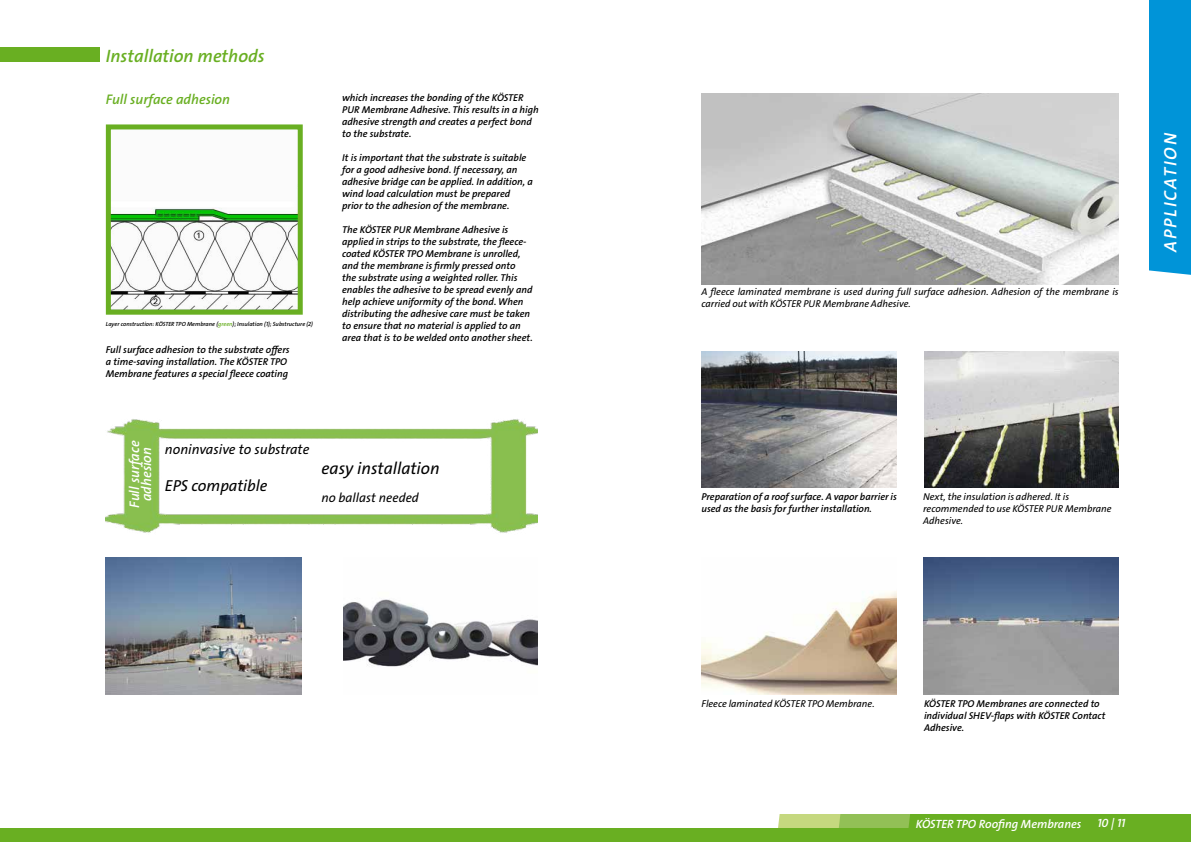
<style>
.page{position:relative;width:1191px;height:842px;background:#fff}
.page>*{position:absolute;margin:0;border:0;box-sizing:border-box;transform-origin:0 0}
.t1{font:18px "The Sans LP6 Se Bld IT";color:#69af22}
.t2{font:18px "The Sans LP6 Se Bld IT";letter-spacing:.105em;color:#fff}
.t3{font:17px "The Sans LP5 Plain IT";color:#000}
.t4{font:16px "The Sans LP5 Plain IT";color:#000}
.t5{font:14px "The Sans LP5 Plain IT";color:#000}
.t6{font:14px "The Sans LP6 Se Bld IT";color:#69af22}
.t7{font:14px/12px "The Sans LP6 Se Bld IT";color:#fff;text-align:center}
.t8{font:13px "The Sans LP5 Plain IT";color:#000}
.t9{font:12px "The Sans LP6 Se Bld IT";color:#fff}
.t10{font:10px/12px "The Sans LP6 Se Bld IT";color:#000}
.t11{font:10px/12px "The Sans LP5 Plain IT";color:#000}
.t12{font:6px "The Sans LP6 Se Bld IT";color:#000}
.s1{color:#69af22}
</style>
<div class="page">
<div style="left:1149px;top:0;width:42px;height:275px;background:#0094d8"></div>
<div style="left:0;top:828px;width:1191px;height:14px;background:#69af22"></div>
<svg style="left:778px;top:814px;width:413px;height:14px;background:#7db838"></svg>
<img style="left:923px;top:557px;width:195px;height:137px">
<div style="left:0;top:47px;width:99px;height:15px;background:#69af22"></div>
<img style="left:112px;top:208px;width:185px;height:101px">
<div style="left:106px;top:124px;width:197px;height:191px;border:5px solid #69af22"></div>
<img style="left:106px;top:557px;width:195px;height:137px">
<img style="left:343px;top:599px;width:195px;height:68px">
<img style="left:701px;top:94px;width:417px;height:190px">
<img style="left:701px;top:351px;width:196px;height:136px">
<img style="left:701px;top:591px;width:196px;height:103px">
<img style="left:924px;top:351px;width:194px;height:136px">
<img style="left:106px;top:419px;width:432px;height:114px">
<h1 class="t1" style="left:106px;top:44px;width:160px">Installation methods</h1>
<h3 class="t6" style="left:106px;top:90px;width:126px">Full surface adhesion</h3>
<p class="t12" style="left:106px;top:320px;width:209px">Layer construction: KÖSTER TPO Membrane (<span class="s1">green</span>); Insulation (1); Substructure (2)</p>
<p class="t10" style="left:106px;top:344px;width:185px">Full surface adhesion to the substrate offers a time-saving installation. The KÖSTER TPO<br>Membrane features a special fleece coating</p>
<p class="t10" style="left:342px;top:92px;width:198px">which increases the bonding of the KÖSTER PUR Membrane Adhesive. This results in a high adhesive strength and creates a perfect bond to the substrate.</p>
<p class="t10" style="left:342px;top:152px;width:192px">It is important that the substrate is suitable for a good adhesive bond. If necessary, an adhesive bridge can be applied. In addition, a wind load calculation must be prepared prior to the adhesion of the membrane.</p>
<p class="t10" style="left:342px;top:224px;width:192px">The KÖSTER PUR Membrane Adhesive is applied in strips to the substrate, the fleece&shy;coated KÖSTER TPO Membrane is unrolled, and the membrane is firmly pressed onto<br>the substrate using a weighted roller. This enables the adhesive to be spread evenly and help achieve uniformity of the bond. When distributing the adhesive care must be taken to ensure that no material is applied to an area that is to be welded onto another sheet.</p>
<h3 class="t7" style="left:130px;top:508px;width:69px;rotate:-90deg">Full surface adhesion</h3>
<h3 class="t5" style="left:165px;top:440px;width:146px">noninvasive to substrate</h3>
<h3 class="t4" style="left:165px;top:475px;width:104px">EPS compatible</h3>
<h2 class="t3" style="left:321px;top:457px;width:120px">easy installation</h2>
<h3 class="t8" style="left:321px;top:489px;width:99px">no ballast needed</h3>
<p class="t11" style="left:701px;top:286px;width:419px">A fleece laminated membrane is used during full surface adhesion. Adhesion of the membrane is carried out with KÖSTER PUR Membrane Adhesive.</p>
<h1 class="t2" style="left:1158px;top:252px;width:121px;rotate:-90deg">APPLICATION</h1>
<p class="t10" style="left:701px;top:491px;width:197px">Preparation of a roof surface. A vapor barrier is used as the basis for further installation.</p>
<p class="t11" style="left:923px;top:491px;width:190px">Next, the insulation is adhered. It is recommended to use KÖSTER PUR Membrane<br>Adhesive.</p>
<p class="t11" style="left:701px;top:698px;width:175px">Fleece laminated KÖSTER TPO Membrane.</p>
<p class="t10" style="left:924px;top:699px;width:183px">KÖSTER TPO Membranes are connected to individual SHEV-flaps with KÖSTER Contact<br>Adhesive.</p>
<p class="t9" style="left:915px;top:816px;width:167px">KÖSTER TPO Roofing Membranes</p>
<p class="t9" style="left:1097px;top:815px;width:30px">10 | 11</p>
</div>
